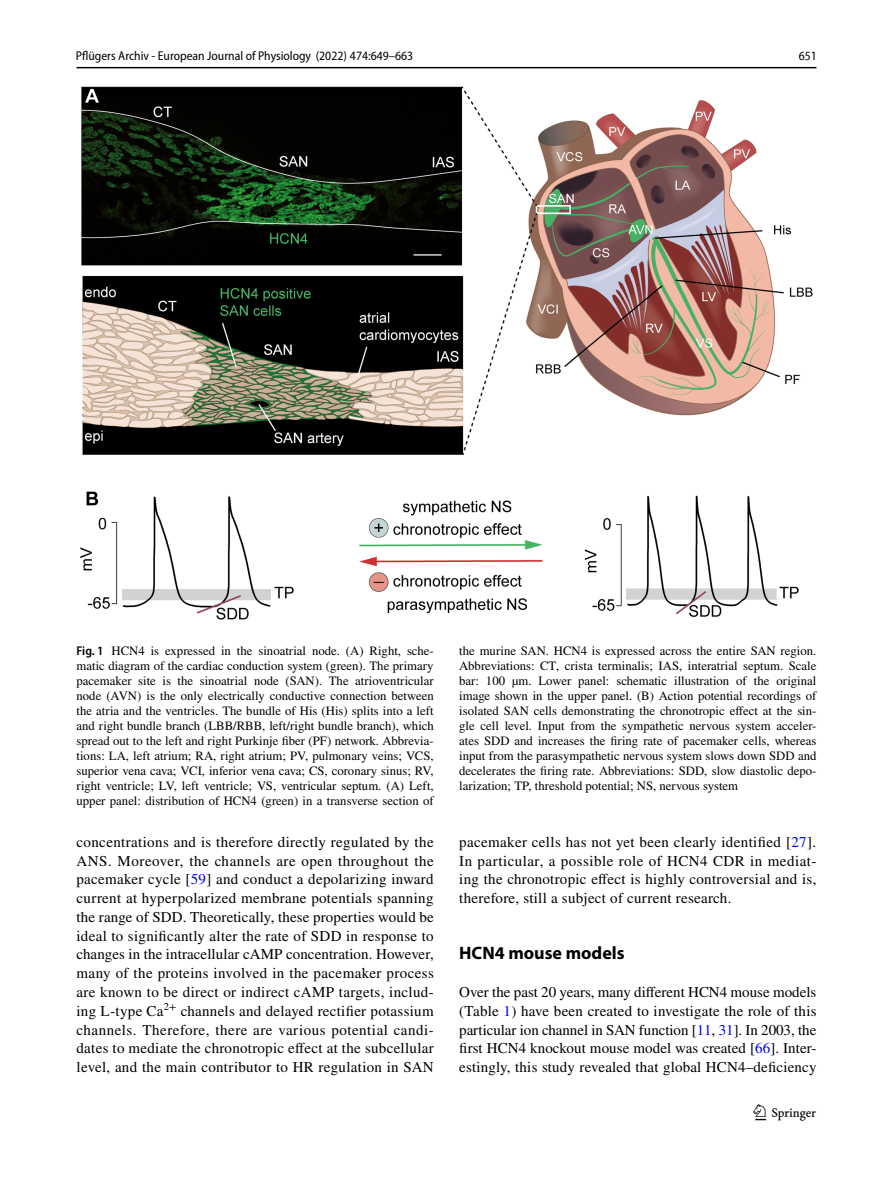
<style>
.page{position:relative;width:893px;height:1187px;background:#fff}
.page>*{position:absolute;margin:0;border:0;box-sizing:border-box;transform-origin:0 0}
.t1{font:22.5px "Springnew Regular 3";color:#000}
.t2{font:700 18px "Myriad Pro";color:#000}
.t3{font:15px/18.8px "STIX";letter-spacing:.02em;color:#000;text-align:justify}
.t4{font:12.75px/15px "STIX";color:#000;text-align:justify}
.t5{font:12.75px "Myriad Pro Semi Cn 2";color:#000}
.t6{font:semi-condensed 12.75px "Myriad Pro Unic";color:#000}
.s1{font-family:"Myriad Pro";font-weight:600;font-stretch:semi-condensed}
.s2{color:#00f}
</style>
<div class="page">
<hr style="left:77px;top:67px;width:739px;height:1px;background:#000">
<img style="left:81px;top:87px;width:731px;height:533px">
<p class="t5" style="left:76px;top:49px;width:339px">Pflügers Archiv - European Journal of Physiology (2022) 474:649–663</p>
<p class="t6" style="left:799px;top:51px;width:20px">651</p>
<p class="t4" style="left:77px;top:644px;width:359px"><span class="s1">Fig. 1</span> HCN4 is expressed in the sinoatrial node. (A) Right, sche&shy;matic diagram of the cardiac conduction system (green). The primary pacemaker site is the sinoatrial node (SAN). The atrioventricular node (AVN) is the only electrically conductive connection between the atria and the ventricles. The bundle of His (His) splits into a left and right bundle branch (LBB/RBB, left/right bundle branch), which spread out to the left and right Purkinje fiber (PF) network. Abbrevia&shy;tions: LA, left atrium; RA, right atrium; PV, pulmonary veins; VCS, superior vena cava; VCI, inferior vena cava; CS, coronary sinus; RV, right ventricle; LV, left ventricle; VS, ventricular septum. (A) Left, upper panel: distribution of HCN4 (green) in a transverse section of</p>
<p class="t4" style="left:459px;top:644px;width:359px">the murine SAN. HCN4 is expressed across the entire SAN region.<br>Abbreviations: CT, crista terminalis; IAS, interatrial septum. Scale bar: 100 µm. Lower panel: schematic illustration of the original image shown in the upper panel. (B) Action potential recordings of isolated SAN cells demonstrating the chronotropic effect at the sin&shy;gle cell level. Input from the sympathetic nervous system acceler&shy;ates SDD and increases the firing rate of pacemaker cells, whereas input from the parasympathetic nervous system slows down SDD and decelerates the firing rate. Abbreviations: SDD, slow diastolic depo&shy;larization; TP, threshold potential; NS, nervous system</p>
<p class="t3" style="left:77px;top:833px;width:359px">concentrations and is therefore directly regulated by the ANS. Moreover, the channels are open throughout the pacemaker cycle [<span class="s2">59</span>] and conduct a depolarizing inward current at hyperpolarized membrane potentials spanning the range of SDD. Theoretically, these properties would be ideal to significantly alter the rate of SDD in response to changes in the intracellular cAMP concentration. However, many of the proteins involved in the pacemaker process are known to be direct or indirect cAMP targets, includ&shy;ing L-type Ca<sup>2+</sup> channels and delayed rectifier potassium channels. Therefore, there are various potential candi&shy;dates to mediate the chronotropic effect at the subcellular level, and the main contributor to HR regulation in SAN</p>
<p class="t3" style="left:459px;top:833px;width:359px">pacemaker cells has not yet been clearly identified [<span class="s2">27</span>].<br>In particular, a possible role of HCN4 CDR in mediat&shy;ing the chronotropic effect is highly controversial and is, therefore, still a subject of current research.</p>
<h2 class="t2" style="left:459px;top:941px;width:167px">HCN4 mouse models</h2>
<p class="t3" style="left:459px;top:983px;width:359px">Over the past 20 years, many different HCN4 mouse models (Table <span class="s2">1</span>) have been created to investigate the role of this particular ion channel in SAN function [<span class="s2">11</span>, <span class="s2">31</span>]. In 2003, the first HCN4 knockout mouse model was created [<span class="s2">66</span>]. Inter&shy;estingly, this study revealed that global HCN4–deficiency</p>
<h1 class="t1" style="left:755px;top:1104px;width:62px">1 3</h1>
</div>
